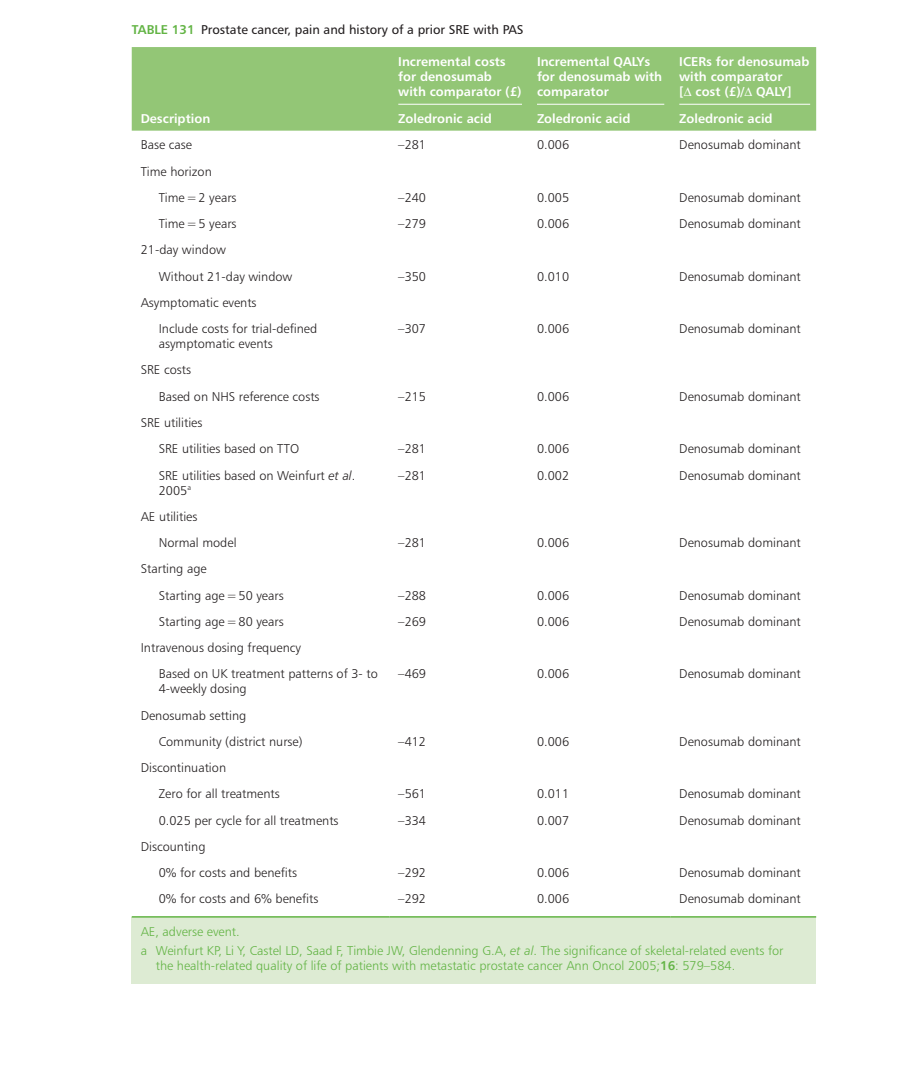
<style>
.page{position:relative;width:919px;height:1079px;background:#fff}
.page>*{position:absolute;margin:0;border:0;box-sizing:border-box;transform-origin:0 0}
._7_2_Table_text__Tab{font:12.75px/15px "Humanist 777 BT Light B";color:#231f20}
._7_5_Table__notes{font:12.75px/15px "Humanist 777 BT Light B";color:#63b445}
._7_05_Table_head_gro{font:12.75px/15px "Humanist 777 BT Bold B";color:#fff}
._7_0_Table_legend__T{font:12.75px "Humanist 777 BT Roman B";color:#231f20}
._7_10_Table_head__Ta{font:12.75px "Humanist 777 BT Bold B";color:#fff}
.s1{font-family:"Humanist 777 BT Bold B";color:#63b445}
.s2{font-family:"Humanist 777 BT Light Italic B"}
.s3{font-family:"Humanist 777 BT Bold B"}
</style>
<div class="page">
<div style="left:132px;top:47px;width:684px;height:84px;background:#93c676"></div>
<div style="left:132px;top:916px;width:684px;height:67px;background:#ddebd3"></div>
<hr style="left:389px;top:916px;width:139px;height:1px;background:#63b445">
<hr style="left:528px;top:916px;width:142px;height:1px;background:#63b445">
<hr style="left:670px;top:916px;width:146px;height:1px;background:#63b445">
<hr style="left:132px;top:916px;width:257px;height:1px;background:#63b445">
<hr style="left:398px;top:104px;width:124px;height:1px;background:#fff">
<hr style="left:537px;top:104px;width:127px;height:1px;background:#fff">
<hr style="left:679px;top:104px;width:131px;height:1px;background:#fff">
<p class="_7_0_Table_legend__T" style="left:132px;top:21px;width:393px"><span class="s1">TABLE 131</span> Prostate cancer, pain and history of a prior SRE with PAS</p>
<p class="_7_10_Table_head__Ta" style="left:141px;top:111px;width:71px">Description</p>
<p class="_7_05_Table_head_gro" style="left:398px;top:54px;width:125px">Incremental costs for denosumab with comparator (£)</p>
<p class="_7_05_Table_head_gro" style="left:537px;top:54px;width:127px">Incremental QALYs for denosumab with comparator</p>
<p class="_7_05_Table_head_gro" style="left:679px;top:54px;width:132px">ICERs for denosumab with comparator<br>[∆ cost (£)/∆ QALY]</p>
<p class="_7_10_Table_head__Ta" style="left:398px;top:111px;width:95px">Zoledronic acid</p>
<p class="_7_10_Table_head__Ta" style="left:537px;top:111px;width:95px">Zoledronic acid</p>
<p class="_7_10_Table_head__Ta" style="left:679px;top:111px;width:95px">Zoledronic acid</p>
<p class="_7_2_Table_text__Tab" style="left:141px;top:137px;width:53px">Base case</p>
<p class="_7_2_Table_text__Tab" style="left:398px;top:137px;width:29px">–281</p>
<p class="_7_2_Table_text__Tab" style="left:537px;top:137px;width:34px">0.006</p>
<p class="_7_2_Table_text__Tab" style="left:679px;top:137px;width:123px">Denosumab dominant</p>
<p class="_7_2_Table_text__Tab" style="left:141px;top:163px;width:72px">Time horizon</p>
<p class="_7_2_Table_text__Tab" style="left:159px;top:190px;width:79px">Time=2 years</p>
<p class="_7_2_Table_text__Tab" style="left:398px;top:190px;width:29px">–240</p>
<p class="_7_2_Table_text__Tab" style="left:537px;top:190px;width:34px">0.005</p>
<p class="_7_2_Table_text__Tab" style="left:679px;top:190px;width:123px">Denosumab dominant</p>
<p class="_7_2_Table_text__Tab" style="left:159px;top:216px;width:79px">Time=5 years</p>
<p class="_7_2_Table_text__Tab" style="left:398px;top:216px;width:29px">–279</p>
<p class="_7_2_Table_text__Tab" style="left:537px;top:216px;width:34px">0.006</p>
<p class="_7_2_Table_text__Tab" style="left:679px;top:216px;width:123px">Denosumab dominant</p>
<p class="_7_2_Table_text__Tab" style="left:141px;top:242px;width:87px">21-day window</p>
<p class="_7_2_Table_text__Tab" style="left:159px;top:268px;width:135px">Without 21-day window</p>
<p class="_7_2_Table_text__Tab" style="left:398px;top:268px;width:29px">–350</p>
<p class="_7_2_Table_text__Tab" style="left:537px;top:268px;width:34px">0.010</p>
<p class="_7_2_Table_text__Tab" style="left:679px;top:268px;width:123px">Denosumab dominant</p>
<p class="_7_2_Table_text__Tab" style="left:141px;top:295px;width:117px">Asymptomatic events</p>
<p class="_7_2_Table_text__Tab" style="left:159px;top:321px;width:160px">Include costs for trial-defined asymptomatic events</p>
<p class="_7_2_Table_text__Tab" style="left:398px;top:321px;width:29px">–307</p>
<p class="_7_2_Table_text__Tab" style="left:537px;top:321px;width:34px">0.006</p>
<p class="_7_2_Table_text__Tab" style="left:679px;top:321px;width:123px">Denosumab dominant</p>
<p class="_7_2_Table_text__Tab" style="left:141px;top:362px;width:52px">SRE costs</p>
<p class="_7_2_Table_text__Tab" style="left:159px;top:388px;width:162px">Based on NHS reference costs</p>
<p class="_7_2_Table_text__Tab" style="left:398px;top:388px;width:29px">–215</p>
<p class="_7_2_Table_text__Tab" style="left:537px;top:388px;width:34px">0.006</p>
<p class="_7_2_Table_text__Tab" style="left:679px;top:388px;width:123px">Denosumab dominant</p>
<p class="_7_2_Table_text__Tab" style="left:141px;top:415px;width:63px">SRE utilities</p>
<p class="_7_2_Table_text__Tab" style="left:159px;top:441px;width:142px">SRE utilities based on TTO</p>
<p class="_7_2_Table_text__Tab" style="left:398px;top:441px;width:29px">–281</p>
<p class="_7_2_Table_text__Tab" style="left:537px;top:441px;width:34px">0.006</p>
<p class="_7_2_Table_text__Tab" style="left:679px;top:441px;width:123px">Denosumab dominant</p>
<p class="_7_2_Table_text__Tab" style="left:159px;top:467px;width:198px">SRE utilities based on Weinfurt <span class="s2">et al</span>.<br>2005<sup>a</sup></p>
<p class="_7_2_Table_text__Tab" style="left:398px;top:467px;width:29px">–281</p>
<p class="_7_2_Table_text__Tab" style="left:537px;top:467px;width:34px">0.002</p>
<p class="_7_2_Table_text__Tab" style="left:679px;top:467px;width:123px">Denosumab dominant</p>
<p class="_7_2_Table_text__Tab" style="left:141px;top:508px;width:58px">AE utilities</p>
<p class="_7_2_Table_text__Tab" style="left:159px;top:535px;width:79px">Normal model</p>
<p class="_7_2_Table_text__Tab" style="left:398px;top:535px;width:29px">–281</p>
<p class="_7_2_Table_text__Tab" style="left:537px;top:535px;width:34px">0.006</p>
<p class="_7_2_Table_text__Tab" style="left:679px;top:535px;width:123px">Denosumab dominant</p>
<p class="_7_2_Table_text__Tab" style="left:141px;top:561px;width:67px">Starting age</p>
<p class="_7_2_Table_text__Tab" style="left:159px;top:587px;width:126px">Starting age=50 years</p>
<p class="_7_2_Table_text__Tab" style="left:398px;top:587px;width:29px">–288</p>
<p class="_7_2_Table_text__Tab" style="left:537px;top:587px;width:34px">0.006</p>
<p class="_7_2_Table_text__Tab" style="left:679px;top:587px;width:123px">Denosumab dominant</p>
<p class="_7_2_Table_text__Tab" style="left:159px;top:613px;width:126px">Starting age=80 years</p>
<p class="_7_2_Table_text__Tab" style="left:398px;top:613px;width:29px">–269</p>
<p class="_7_2_Table_text__Tab" style="left:537px;top:613px;width:34px">0.006</p>
<p class="_7_2_Table_text__Tab" style="left:679px;top:613px;width:123px">Denosumab dominant</p>
<p class="_7_2_Table_text__Tab" style="left:141px;top:640px;width:162px">Intravenous dosing frequency</p>
<p class="_7_2_Table_text__Tab" style="left:159px;top:666px;width:220px">Based on UK treatment patterns of 3- to<br>4-weekly dosing</p>
<p class="_7_2_Table_text__Tab" style="left:398px;top:666px;width:29px">–469</p>
<p class="_7_2_Table_text__Tab" style="left:537px;top:666px;width:34px">0.006</p>
<p class="_7_2_Table_text__Tab" style="left:679px;top:666px;width:123px">Denosumab dominant</p>
<p class="_7_2_Table_text__Tab" style="left:141px;top:707px;width:107px">Denosumab setting</p>
<p class="_7_2_Table_text__Tab" style="left:159px;top:733px;width:145px">Community (district nurse)</p>
<p class="_7_2_Table_text__Tab" style="left:398px;top:733px;width:29px">–412</p>
<p class="_7_2_Table_text__Tab" style="left:537px;top:733px;width:34px">0.006</p>
<p class="_7_2_Table_text__Tab" style="left:679px;top:733px;width:123px">Denosumab dominant</p>
<p class="_7_2_Table_text__Tab" style="left:141px;top:760px;width:87px">Discontinuation</p>
<p class="_7_2_Table_text__Tab" style="left:159px;top:786px;width:122px">Zero for all treatments</p>
<p class="_7_2_Table_text__Tab" style="left:398px;top:786px;width:29px">–561</p>
<p class="_7_2_Table_text__Tab" style="left:537px;top:786px;width:34px">0.011</p>
<p class="_7_2_Table_text__Tab" style="left:679px;top:786px;width:123px">Denosumab dominant</p>
<p class="_7_2_Table_text__Tab" style="left:159px;top:812px;width:181px">0.025 per cycle for all treatments</p>
<p class="_7_2_Table_text__Tab" style="left:398px;top:812px;width:29px">–334</p>
<p class="_7_2_Table_text__Tab" style="left:537px;top:812px;width:34px">0.007</p>
<p class="_7_2_Table_text__Tab" style="left:679px;top:812px;width:123px">Denosumab dominant</p>
<p class="_7_2_Table_text__Tab" style="left:141px;top:838px;width:66px">Discounting</p>
<p class="_7_2_Table_text__Tab" style="left:159px;top:864px;width:140px">0% for costs and benefits</p>
<p class="_7_2_Table_text__Tab" style="left:398px;top:864px;width:29px">–292</p>
<p class="_7_2_Table_text__Tab" style="left:537px;top:864px;width:34px">0.006</p>
<p class="_7_2_Table_text__Tab" style="left:679px;top:864px;width:123px">Denosumab dominant</p>
<p class="_7_2_Table_text__Tab" style="left:159px;top:891px;width:161px">0% for costs and 6% benefits</p>
<p class="_7_2_Table_text__Tab" style="left:398px;top:891px;width:29px">–292</p>
<p class="_7_2_Table_text__Tab" style="left:537px;top:891px;width:34px">0.006</p>
<p class="_7_2_Table_text__Tab" style="left:679px;top:891px;width:123px">Denosumab dominant</p>
<p class="_7_5_Table__notes" style="left:141px;top:923px;width:100px">AE, adverse event.</p>
<p class="_7_5_Table__notes" style="left:156px;top:942px;width:629px;text-indent:-15px">a Weinfurt KP, Li Y, Castel LD, Saad F, Timbie JW, Glendenning G.A, <span class="s2">et al</span>. The significance of skeletal-related events for the health-related quality of life of patients with metastatic prostate cancer Ann Oncol 2005;<span class="s3">16</span>: 579–584.</p>
</div>
